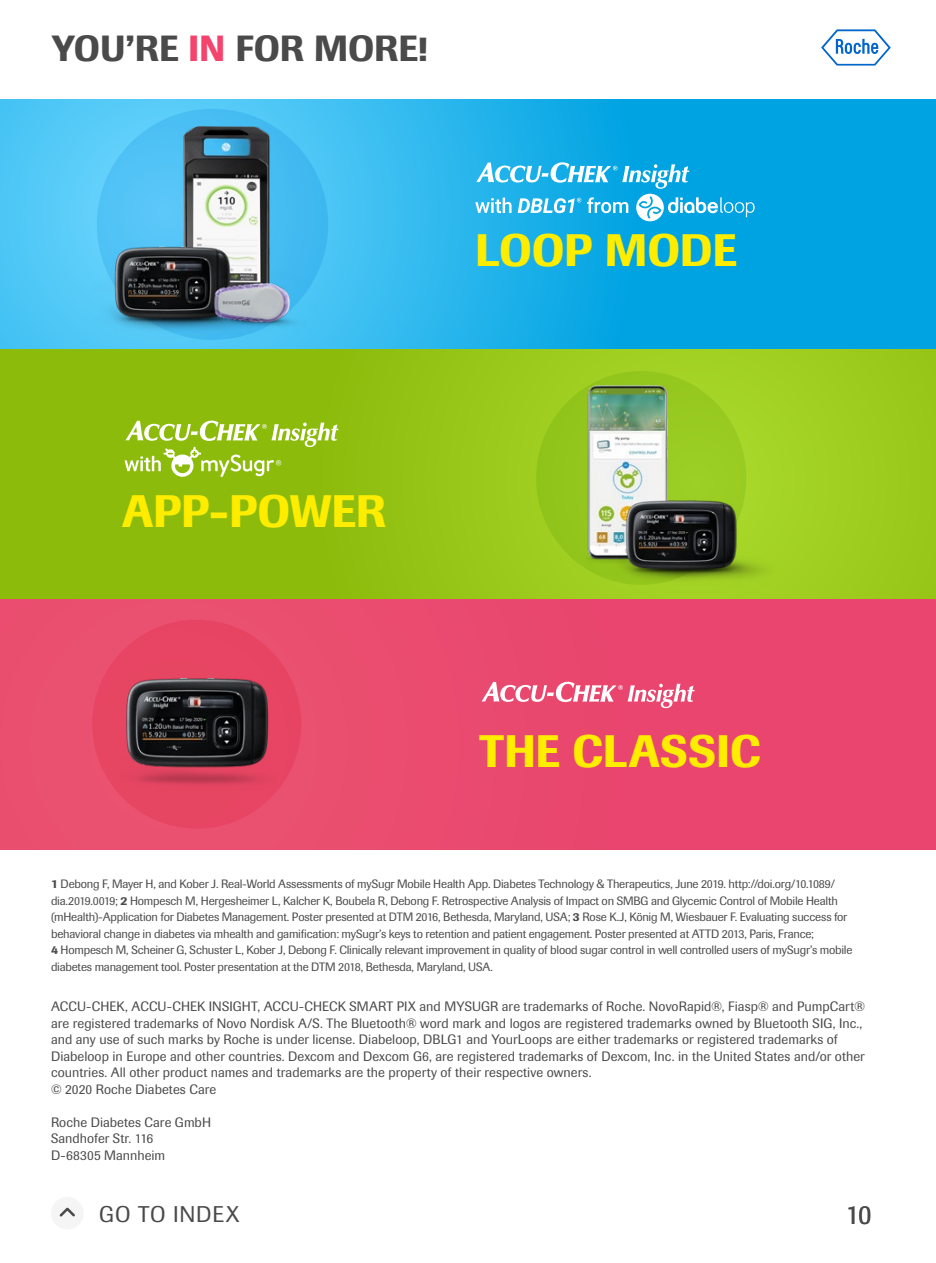
<style>
.page{position:relative;width:936px;height:1263px;background:#fff}
.page>*{position:absolute;margin:0;border:0;box-sizing:border-box;transform-origin:0 0}
.t1{font:500 45px "Imago Std";letter-spacing:-.005em;color:#ffed00}
.t2{font:500 36px "Imago Std";letter-spacing:-.005em;color:#4a4a4a}
.t3{font:27px "Imago";color:#4a4a4a}
.t4{font:22.5px "Imago";letter-spacing:.035em;color:#4a4a4a}
.t5{font:13.5px/16.5px "Imago Std";letter-spacing:.005em;color:#4a4a4a}
.t6{font:12px/16.5px "Imago";letter-spacing:-.015em;color:#4a4a4a}
.s1{color:#f4436d}
.s2{font-weight:500}
</style>
<div class="page">
<svg style="left:0;top:100px;width:935px;height:249px;background:#1eb1e9"></svg>
<div style="left:0;top:349px;width:935px;height:250px;background:linear-gradient(to right,#8ab708,#a4d426)"></div>
<div style="left:0;top:599px;width:935px;height:250px;background:#e9486e"></div>
<div style="left:92px;top:620px;width:209px;height:209px;background:#e74563;border-radius:50%"></div>
<div style="left:97px;top:109px;width:231px;height:231px;background:#45bcf2;border-radius:50%"></div>
<img style="left:91px;top:126px;width:225px;height:211px">
<div style="left:536px;top:371px;width:210px;height:214px;background:#92c51b;border-radius:50%"></div>
<img style="left:583px;top:386px;width:195px;height:201px">
<img style="left:126px;top:679px;width:143px;height:106px">
<svg style="left:821px;top:29px;width:69px;height:37px"></svg>
<svg style="left:124px;top:419px;width:214px;height:58px;background:#a5c93f"></svg>
<svg style="left:481px;top:681px;width:213px;height:27px"></svg>
<svg style="left:475px;top:161px;width:279px;height:60px;background:#3cb9ea"></svg>
<div style="left:51px;top:1197px;width:33px;height:32px;background:#f5f5f5;border-radius:50%"></div>
<svg style="left:59px;top:1207px;width:16px;height:10px"></svg>
<h2 class="t2" style="left:52px;top:27px;width:377px">YOU’RE <span class="s1">IN</span> FOR MORE!</h2>
<h1 class="t1" style="left:475px;top:223px;width:263px">LOOP MODE</h1>
<h1 class="t1" style="left:122px;top:484px;width:265px">APP-POWER</h1>
<h1 class="t1" style="left:479px;top:724px;width:283px">THE CLASSIC</h1>
<p class="t6" style="left:51px;top:876px;width:802px"><span class="s2">1</span> Debong F, Mayer H, and Kober J. Real-World Assessments of mySugr Mobile Health App. Diabetes Technology &amp; Therapeutics, June 2019. http://doi.org/10.1089/ dia.2019.0019; <span class="s2">2</span> Hompesch M, Hergesheimer L, Kalcher K, Boubela R, Debong F. Retrospective Analysis of Impact on SMBG and Glycemic Control of Mobile Health (mHealth)-Application for Diabetes Management. Poster presented at DTM 2016, Bethesda, Maryland, USA; <span class="s2">3</span> Rose K.J, König M, Wiesbauer F. Evaluating success for behavioral change in diabetes via mhealth and gamification: mySugr’s keys to retention and patient engagement. Poster presented at ATTD 2013, Paris, France;<br><span class="s2">4</span> Hompesch M, Scheiner G, Schuster L, Kober J, Debong F. Clinically relevant improvement in quality of blood sugar control in well controlled users of mySugr’s mobile diabetes management tool. Poster presentation at the DTM 2018, Bethesda, Maryland, USA.</p>
<p class="t5" style="left:51px;top:998px;width:815px">ACCU-CHEK, ACCU-CHEK INSIGHT, ACCU-CHECK SMART PIX and MYSUGR are trademarks of Roche. NovoRapid®, Fiasp® and PumpCart® are registered trademarks of Novo Nordisk A/S. The Bluetooth® word mark and logos are registered trademarks owned by Bluetooth SIG, Inc., and any use of such marks by Roche is under license. Diabeloop, DBLG1 and YourLoops are either trademarks or registered trademarks of Diabeloop in Europe and other countries. Dexcom and Dexcom G6, are registered trademarks of Dexcom, Inc. in the United States and/or other countries. All other product names and trademarks are the property of their respective owners.<br>© 2020 Roche Diabetes Care</p>
<p class="t5" style="left:51px;top:1114px;width:161px">Roche Diabetes Care GmbH<br>Sandhofer Str. 116<br>D-68305 Mannheim</p>
<h3 class="t4" style="left:99px;top:1200px;width:142px">GO TO INDEX</h3>
<h3 class="t3" style="left:845px;top:1197px;width:27px">10</h3>
</div>
